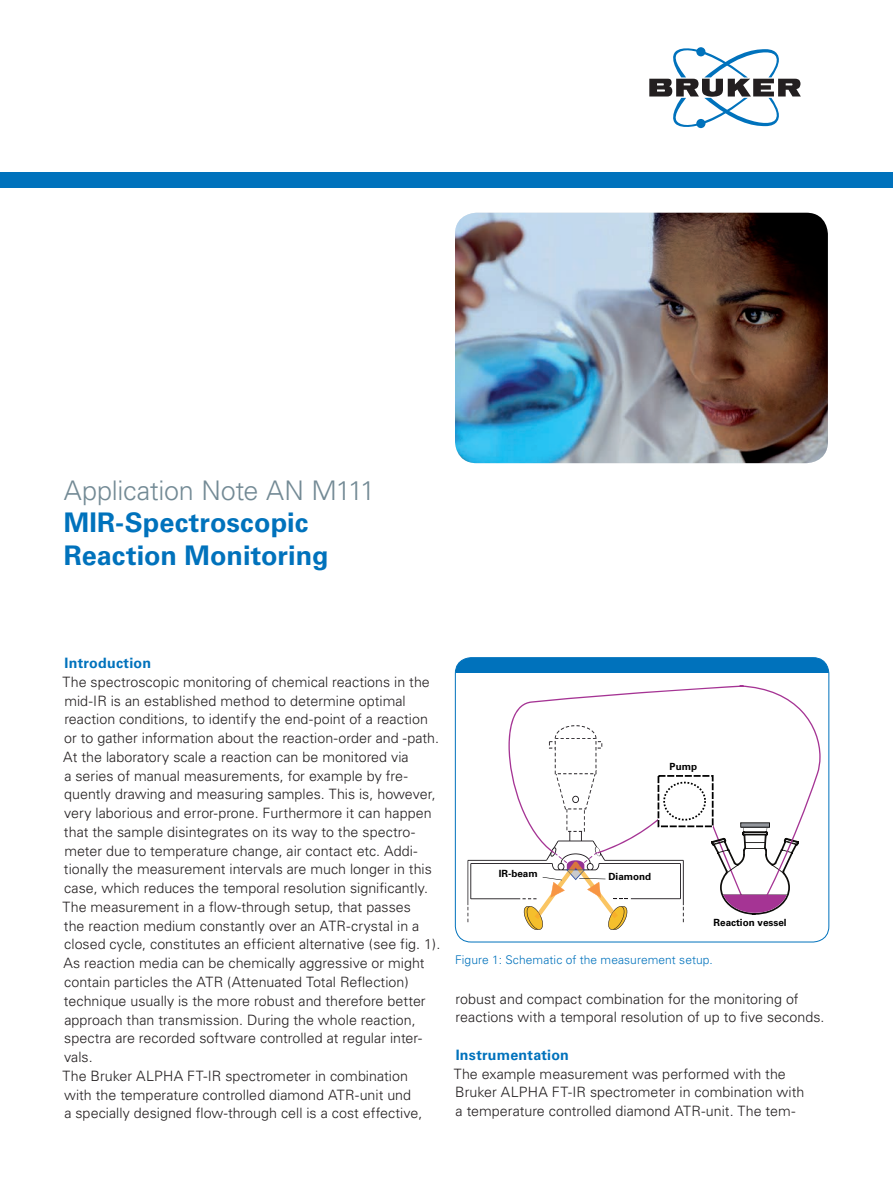
<style>
.page{position:relative;width:893px;height:1187px;background:#fff}
.page>*{position:absolute;margin:0;border:0;box-sizing:border-box;transform-origin:0 0}
.t1{font:700 27px/32.4px "Univers";letter-spacing:.005em;color:#0072bc}
.t2{font:300 27px "Univers";letter-spacing:-.01em;color:#738a95}
.t3{font:300 14.25px/18.8px "Univers";color:#231f20}
.t4{font:700 14.25px "Univers";letter-spacing:.015em;color:#0072bc}
.t5{font:300 12px "Univers";letter-spacing:.01em;color:#0072bc}
.t6{font:700 9.9px "Univers";color:#000}
</style>
<div class="page">
<div style="left:0;top:172px;width:893px;height:16px;background:#0072bc"></div>
<svg style="left:649px;top:47px;width:152px;height:81px"></svg>
<div style="left:455px;top:657px;width:374px;height:16px;background:#0072bc"></div>
<div style="left:455px;top:657px;width:374px;height:285px;border:1px solid #0072bc;border-radius:16px"></div>
<svg style="left:510px;top:685px;width:311px;height:140px"></svg>
<svg style="left:467px;top:725px;width:332px;height:204px"></svg>
<img style="left:455px;top:213px;width:373px;height:250px">
<h1 class="t2" style="left:64px;top:474px;width:313px">Application Note AN M111</h1>
<h1 class="t1" style="left:64px;top:507px;width:266px">MIR-Spectroscopic<br>Reaction Monitoring</h1>
<p class="t4" style="left:65px;top:654px;width:88px">Introduction</p>
<p class="t3" style="left:63px;top:672px;width:379px">The spectroscopic monitoring of chemical reactions in the mid-IR is an established method to determine optimal reaction conditions, to identify the end-point of a reaction or to gather information about the reaction-order and -path.<br>At the laboratory scale a reaction can be monitored via<br>a series of manual measurements, for example by fre&shy;quently drawing and measuring samples. This is, however, very laborious and error-prone. Furthermore it can happen that the sample disintegrates on its way to the spectro&shy;meter due to temperature change, air contact etc. Addi&shy;tionally the measurement intervals are much longer in this case, which reduces the temporal resolution significantly.<br>The measurement in a flow-through setup, that passes<br>the reaction medium constantly over an ATR-crystal in a closed cycle, constitutes an efficient alternative (see fig. 1).<br>As reaction media can be chemically aggressive or might contain particles the ATR (Attenuated Total Reflection) technique usually is the more robust and therefore better approach than transmission. During the whole reaction, spectra are recorded software controlled at regular inter&shy;vals.<br>The Bruker ALPHA FT-IR spectrometer in combination<br>with the temperature controlled diamond ATR-unit und<br>a specially designed flow-through cell is a cost effective,</p>
<p class="t6" style="left:670px;top:760px;width:29px">Pump</p>
<p class="t6" style="left:499px;top:867px;width:41px">IR-beam</p>
<p class="t6" style="left:608px;top:870px;width:44px">Diamond</p>
<p class="t6" style="left:714px;top:916px;width:75px">Reaction vessel</p>
<p class="t5" style="left:455px;top:952px;width:259px">Figure 1: Schematic of the measurement setup.</p>
<p class="t3" style="left:456px;top:989px;width:370px">robust and compact combination for the monitoring of reactions with a temporal resolution of up to five seconds.</p>
<p class="t4" style="left:456px;top:1046px;width:115px">Instrumentation</p>
<p class="t3" style="left:454px;top:1064px;width:352px">The example measurement was performed with the<br>Bruker ALPHA FT-IR spectrometer in combination with a temperature controlled diamond ATR-unit. The tem-</p>
</div>
